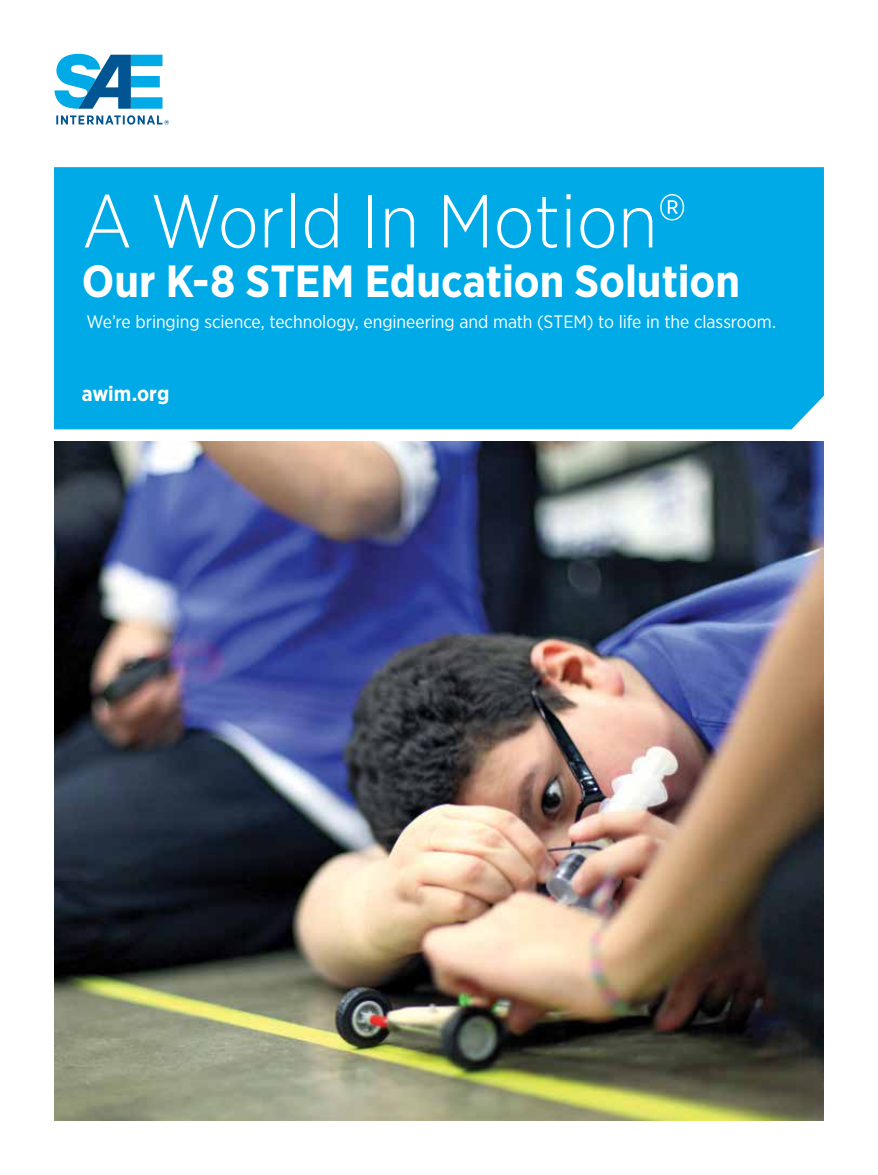
<style>
.page{position:relative;width:878px;height:1175px;background:#fff}
.page>*{position:absolute;margin:0;border:0;box-sizing:border-box;transform-origin:0 0}
.t1{font:300 75px "Gotham Narrow";color:#fff}
.t2{font:700 45px "Gotham Narrow";color:#fff}
.t3{font:700 21px "Gotham Narrow";color:#fff}
.t4{font:18px "Gotham Narrow";letter-spacing:-.005em;color:#fff}
</style>
<div class="page">
<div style="left:54px;top:167px;width:770px;height:262px;background:#00aae7"></div>
<svg style="left:54px;top:54px;width:115px;height:71px"></svg>
<img style="left:54px;top:442px;width:770px;height:678px">
<h1 class="t1" style="left:82px;top:175px;width:606px">A World In Motion®</h1>
<h2 class="t2" style="left:82px;top:252px;width:660px">Our K-8 STEM Education Solution</h2>
<p class="t4" style="left:86px;top:311px;width:691px">We’re bringing science, technology, engineering and math (STEM) to life in the classroom.</p>
<p class="t3" style="left:82px;top:379px;width:89px">awim.org</p>
</div>
